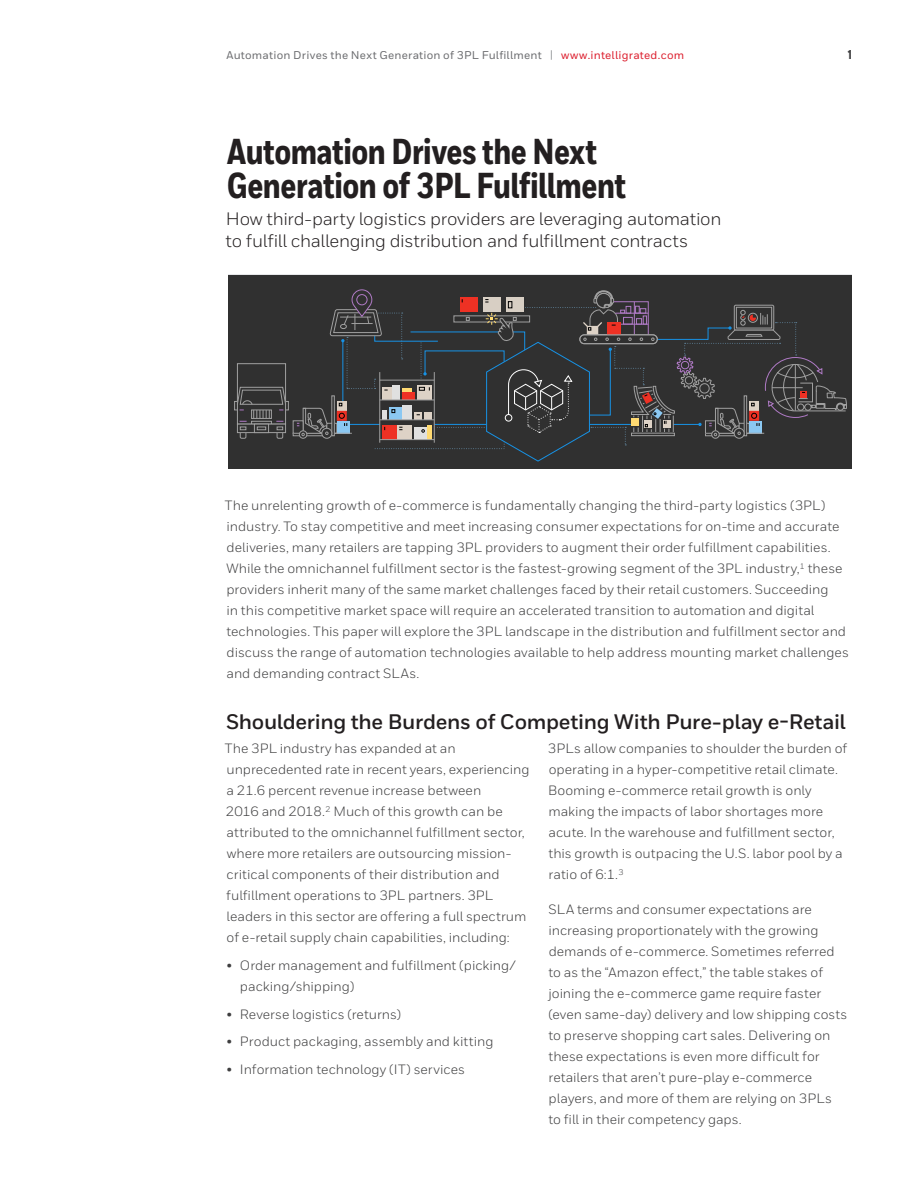
<style>
.page{position:relative;width:918px;height:1188px;background:#fff}
.page>*{position:absolute;margin:0;border:0;box-sizing:border-box;transform-origin:0 0}
.Cover__Title{font:800 36px/34.5px "Honeywell Cond";letter-spacing:-.015em;color:#231f20}
.heading_2__14_16{font:700 21px "Honeywell Sans";letter-spacing:-.015em;color:#231f20}
.Cover__Subtitle{font:18px/22.5px "Honeywell Sans";letter-spacing:-.015em;color:#231f20}
.Body__9_14_pt{font:13.5px/21px "Honeywell Sans";color:#3e3e3f}
.MASTER__Header_Foote{font:800 12.75px "Honeywell Cond";color:#3e3e3f}
.MASTER__Header_Foote-2{font:500 11.25px "Honeywell Sans";letter-spacing:.02em;color:#6c6d70}
.s1{font-size:11.4px;color:#939598}
.s2{color:#dc1f2e}
</style>
<div class="page">
<div style="left:228px;top:275px;width:623px;height:194px;background:#303030"></div>
<div style="left:235px;top:401px;width:5px;height:9px;background:#383838"></div>
<div style="left:234px;top:401px;width:6px;height:9px;border:1px solid #a0a0a0"></div>
<div style="left:283px;top:401px;width:5px;height:9px;background:#373737"></div>
<div style="left:283px;top:401px;width:6px;height:9px;border:1px solid #a0a0a0"></div>
<div style="left:237px;top:363px;width:49px;height:42px;border:1px solid #a0a0a0"></div>
<div style="left:240px;top:430px;width:6px;height:8px;border:1px solid #a0a0a0"></div>
<div style="left:277px;top:430px;width:6px;height:8px;border:1px solid #a0a0a0"></div>
<svg style="left:240px;top:430px;width:43px;height:1px"></svg>
<div style="left:237px;top:424px;width:49px;height:9px;border:1px solid #a0a0a0"></div>
<div style="left:254px;top:424px;width:15px;height:9px;border:1px solid #a0a0a0"></div>
<svg style="left:237px;top:387px;width:49px;height:43px"></svg>
<div style="left:293px;top:433px;width:34px;height:3px;border:1px solid #a0a0a0"></div>
<div style="left:293px;top:421px;width:10px;height:12px;border:1px solid #a0a0a0"></div>
<svg style="left:297px;top:289px;width:550px;height:173px"></svg>
<div style="left:505px;top:414px;width:7px;height:8px;border:1px solid #fff;border-radius:50%"></div>
<p class="MASTER__Header_Foote-2" style="left:226px;top:48px;width:459px">Automation Drives the Next Generation of 3PL Fulfillment <span class="s1">|</span> <span class="s2">www.intelligrated.com</span></p>
<p class="MASTER__Header_Foote" style="left:848px;top:46px;width:6px">1</p>
<p class="Cover__Title" style="left:227px;top:135px;width:401px">Automation Drives the Next<br>Generation of 3PL Fulfillment</p>
<p class="Cover__Subtitle" style="left:226px;top:207px;width:497px">How third-party logistics providers are leveraging automation to fulfill challenging distribution and fulfillment contracts</p>
<p class="Body__9_14_pt" style="left:225px;top:495px;width:625px">The unrelenting growth of e-commerce is fundamentally changing the third-party logistics (3PL) industry. To stay competitive and meet increasing consumer expectations for on-time and accurate deliveries, many retailers are tapping 3PL providers to augment their order fulfillment capabilities.<br>While the omnichannel fulfillment sector is the fastest-growing segment of the 3PL industry,<sup>1</sup> these providers inherit many of the same market challenges faced by their retail customers. Succeeding<br>in this competitive market space will require an accelerated transition to automation and digital technologies. This paper will explore the 3PL landscape in the distribution and fulfillment sector and discuss the range of automation technologies available to help address mounting market challenges and demanding contract SLAs.</p>
<p class="heading_2__14_16" style="left:226px;top:709px;width:621px">Shouldering the Burdens of Competing With Pure-play e-Retail</p>
<p class="Body__9_14_pt" style="left:225px;top:738px;width:306px">The 3PL industry has expanded at an unprecedented rate in recent years, experiencing a 21.6 percent revenue increase between<br>2016 and 2018.<sup>2</sup> Much of this growth can be attributed to the omnichannel fulfillment sector, where more retailers are outsourcing mission&shy;critical components of their distribution and fulfillment operations to 3PL partners. 3PL leaders in this sector are offering a full spectrum of e-retail supply chain capabilities, including:</p>
<p class="Body__9_14_pt" style="left:240px;top:955px;width:278px;text-indent:-14px">• Order management and fulfillment (picking/ packing/shipping)</p>
<p class="Body__9_14_pt" style="left:226px;top:1003px;width:176px">• Reverse logistics (returns)</p>
<p class="Body__9_14_pt" style="left:226px;top:1031px;width:269px">• Product packaging, assembly and kitting</p>
<p class="Body__9_14_pt" style="left:226px;top:1059px;width:240px">• Information technology (IT) services</p>
<p class="Body__9_14_pt" style="left:548px;top:738px;width:301px">3PLs allow companies to shoulder the burden of operating in a hyper-competitive retail climate.<br>Booming e-commerce retail growth is only making the impacts of labor shortages more acute. In the warehouse and fulfillment sector, this growth is outpacing the U.S. labor pool by a ratio of 6:1.<sup>3</sup></p>
<p class="Body__9_14_pt" style="left:548px;top:898px;width:301px">SLA terms and consumer expectations are increasing proportionately with the growing demands of e-commerce. Sometimes referred to as the “Amazon effect,” the table stakes of joining the e-commerce game require faster (even same-day) delivery and low shipping costs to preserve shopping cart sales. Delivering on these expectations is even more difficult for retailers that aren’t pure-play e-commerce players, and more of them are relying on 3PLs to fill in their competency gaps.</p>
</div>
